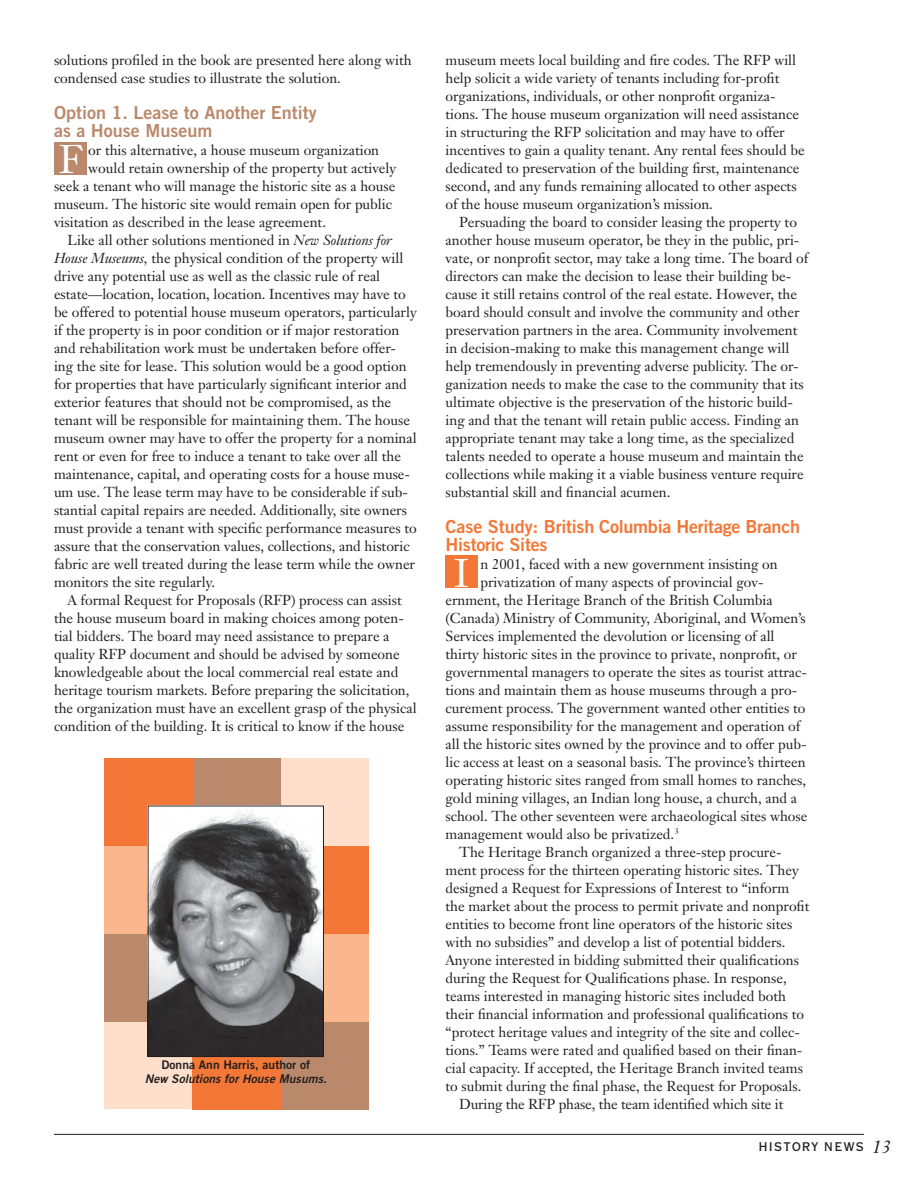
<style>
.page{position:relative;width:918px;height:1188px;background:#fff}
.page>*{position:absolute;margin:0;border:0;box-sizing:border-box;transform-origin:0 0}
.t1{font:39.45px "Janson Text";color:#fff}
.t2{font:18px/18px "Trade Gothic Bold Two";letter-spacing:-.015em;color:#f37736}
.t3{font:18px/18px "Trade Gothic Bold Two";color:#ba896b}
.t4{font:14.25px/18px "Janson Text";color:#231f20}
.t5{font:italic 12px "Trade Gothic Bold Two";letter-spacing:.005em;color:#231f20}
.t6{font:12px "Trade Gothic Bold Two";letter-spacing:.005em;color:#231f20}
.t7{font:12px "Copperplate Thirty AB";letter-spacing:.135em;color:#231f20}
.s1{font-style:italic}
.s2{font-family:"Janson Text";font-style:italic;font-size:18px}
</style>
<div class="page">
<hr style="left:54px;top:1134px;width:810px;height:1px;background:#231f20">
<div style="left:54px;top:142px;width:33px;height:33px;background:#ba896b"></div>
<div style="left:446px;top:555px;width:32px;height:33px;background:#f37736"></div>
<div style="left:280px;top:758px;width:88px;height:88px;background:#fddfcb"></div>
<div style="left:104px;top:1021px;width:88px;height:88px;background:#fddfcb"></div>
<div style="left:280px;top:1022px;width:88px;height:87px;background:#ba896b"></div>
<div style="left:104px;top:934px;width:88px;height:88px;background:#ba896b"></div>
<div style="left:280px;top:846px;width:88px;height:88px;background:#f37736"></div>
<div style="left:192px;top:758px;width:89px;height:88px;background:#ba896b"></div>
<div style="left:280px;top:934px;width:88px;height:88px;background:#fab78d"></div>
<div style="left:104px;top:846px;width:88px;height:88px;background:#fab78d"></div>
<div style="left:104px;top:758px;width:88px;height:88px;background:#f37736"></div>
<div style="left:192px;top:1022px;width:89px;height:87px;background:#f37736"></div>
<img style="left:150px;top:808px;width:172px;height:247px">
<div style="left:148px;top:806px;width:176px;height:251px;border:1px solid #231f20"></div>
<p class="t4" style="left:54px;top:51px;width:359px">solutions profiled in the book are presented here along with condensed case studies to illustrate the solution.</p>
<p class="t3" style="left:54px;top:103px;width:264px">Option 1. Lease to Another Entity as a House Museum</p>
<h1 class="t1" style="left:59px;top:134px;width:26px">F</h1>
<p class="t4" style="left:88px;top:141px;width:292px">or this alternative, a house museum organization</p>
<p class="t4" style="left:88px;top:159px;width:310px">would retain ownership of the property but actively</p>
<p class="t4" style="left:54px;top:177px;width:343px">seek a tenant who will manage the historic site as a house</p>
<p class="t4" style="left:54px;top:195px;width:340px">museum. The historic site would remain open for public</p>
<p class="t4" style="left:54px;top:213px;width:274px">visitation as described in the lease agreement.</p>
<p class="t4" style="left:67px;top:231px;width:326px">Like all other solutions mentioned in <span class="s1">New Solutions for</span></p>
<p class="t4" style="left:54px;top:249px;width:351px"><span class="s1">House Museums,</span> the physical condition of the property will</p>
<p class="t4" style="left:54px;top:267px;width:328px">drive any potential use as well as the classic rule of real</p>
<p class="t4" style="left:54px;top:285px;width:353px">estate—location, location, location. Incentives may have to</p>
<p class="t4" style="left:54px;top:303px;width:364px">be offered to potential house museum operators, particularly</p>
<p class="t4" style="left:54px;top:321px;width:347px">if the property is in poor condition or if major restoration</p>
<p class="t4" style="left:54px;top:339px;width:344px">and rehabilitation work must be undertaken before offer-</p>
<p class="t4" style="left:54px;top:357px;width:354px">ing the site for lease. This solution would be a good option</p>
<p class="t4" style="left:54px;top:375px;width:354px">for properties that have particularly significant interior and</p>
<p class="t4" style="left:54px;top:393px;width:339px">exterior features that should not be compromised, as the</p>
<p class="t4" style="left:54px;top:411px;width:357px">tenant will be responsible for maintaining them. The house</p>
<p class="t4" style="left:54px;top:429px;width:364px">museum owner may have to offer the property for a nominal</p>
<p class="t4" style="left:54px;top:447px;width:349px">rent or even for free to induce a tenant to take over all the</p>
<p class="t4" style="left:54px;top:465px;width:358px">maintenance, capital, and operating costs for a house muse-</p>
<p class="t4" style="left:54px;top:483px;width:356px">um use. The lease term may have to be considerable if sub-</p>
<p class="t4" style="left:54px;top:501px;width:355px">stantial capital repairs are needed. Additionally, site owners</p>
<p class="t4" style="left:54px;top:519px;width:364px">must provide a tenant with specific performance measures to</p>
<p class="t4" style="left:54px;top:537px;width:357px">assure that the conservation values, collections, and historic</p>
<p class="t4" style="left:54px;top:555px;width:363px">fabric are well treated during the lease term while the owner</p>
<p class="t4" style="left:54px;top:573px;width:163px">monitors the site regularly.</p>
<p class="t4" style="left:67px;top:591px;width:336px">A formal Request for Proposals (RFP) process can assist</p>
<p class="t4" style="left:54px;top:609px;width:351px">the house museum board in making choices among poten-</p>
<p class="t4" style="left:54px;top:627px;width:337px">tial bidders. The board may need assistance to prepare a</p>
<p class="t4" style="left:54px;top:645px;width:347px">quality RFP document and should be advised by someone</p>
<p class="t4" style="left:54px;top:663px;width:346px">knowledgeable about the local commercial real estate and</p>
<p class="t4" style="left:54px;top:681px;width:357px">heritage tourism markets. Before preparing the solicitation,</p>
<p class="t4" style="left:54px;top:699px;width:364px">the organization must have an excellent grasp of the physical</p>
<p class="t4" style="left:54px;top:717px;width:352px">condition of the building. It is critical to know if the house</p>
<p class="t6" style="left:162px;top:1058px;width:150px">Donna Ann Harris, author of</p>
<p class="t5" style="left:145px;top:1071px;width:184px">New Solutions for House Musums.</p>
<p class="t4" style="left:446px;top:51px;width:361px">museum meets local building and fire codes. The RFP will help solicit a wide variety of tenants including for-profit organizations, individuals, or other nonprofit organiza&shy;tions. The house museum organization will need assistance in structuring the RFP solicitation and may have to offer incentives to gain a quality tenant. Any rental fees should be dedicated to preservation of the building first, maintenance second, and any funds remaining allocated to other aspects of the house museum organization’s mission.</p>
<p class="t4" style="left:446px;top:213px;width:364px;text-indent:13px">Persuading the board to consider leasing the property to another house museum operator, be they in the public, pri&shy;vate, or nonprofit sector, may take a long time. The board of directors can make the decision to lease their building be&shy;cause it still retains control of the real estate. However, the board should consult and involve the community and other preservation partners in the area. Community involvement in decision-making to make this management change will help tremendously in preventing adverse publicity. The or&shy;ganization needs to make the case to the community that its ultimate objective is the preservation of the historic build&shy;ing and that the tenant will retain public access. Finding an appropriate tenant may take a long time, as the specialized talents needed to operate a house museum and maintain the collections while making it a viable business venture require substantial skill and financial acumen.</p>
<p class="t2" style="left:446px;top:517px;width:356px">Case Study: British Columbia Heritage Branch<br>Historic Sites</p>
<h1 class="t1" style="left:454px;top:548px;width:16px">I</h1>
<p class="t4" style="left:481px;top:555px;width:299px">n 2001, faced with a new government insisting on</p>
<p class="t4" style="left:481px;top:573px;width:285px">privatization of many aspects of provincial gov-</p>
<p class="t4" style="left:445px;top:591px;width:329px">ernment, the Heritage Branch of the British Columbia</p>
<p class="t4" style="left:445px;top:609px;width:362px">(Canada) Ministry of Community, Aboriginal, and Women’s</p>
<p class="t4" style="left:445px;top:627px;width:331px">Services implemented the devolution or licensing of all</p>
<p class="t4" style="left:445px;top:645px;width:353px">thirty historic sites in the province to private, nonprofit, or</p>
<p class="t4" style="left:445px;top:663px;width:363px">governmental managers to operate the sites as tourist attrac-</p>
<p class="t4" style="left:445px;top:681px;width:353px">tions and maintain them as house museums through a pro-</p>
<p class="t4" style="left:445px;top:699px;width:361px">curement process. The government wanted other entities to</p>
<p class="t4" style="left:445px;top:717px;width:356px">assume responsibility for the management and operation of</p>
<p class="t4" style="left:445px;top:735px;width:363px">all the historic sites owned by the province and to offer pub-</p>
<p class="t4" style="left:445px;top:753px;width:362px">lic access at least on a seasonal basis. The province’s thirteen</p>
<p class="t4" style="left:445px;top:771px;width:362px">operating historic sites ranged from small homes to ranches,</p>
<p class="t4" style="left:445px;top:789px;width:353px">gold mining villages, an Indian long house, a church, and a</p>
<p class="t4" style="left:445px;top:807px;width:363px">school. The other seventeen were archaeological sites whose</p>
<p class="t4" style="left:445px;top:825px;width:235px">management would also be privatized.<sup>3</sup></p>
<p class="t4" style="left:459px;top:843px;width:324px">The Heritage Branch organized a three-step procure-</p>
<p class="t4" style="left:446px;top:861px;width:355px">ment process for the thirteen operating historic sites. They</p>
<p class="t4" style="left:446px;top:879px;width:345px">designed a Request for Expressions of Interest to “inform</p>
<p class="t4" style="left:446px;top:897px;width:366px">the market about the process to permit private and nonprofit</p>
<p class="t4" style="left:446px;top:915px;width:348px">entities to become front line operators of the historic sites</p>
<p class="t4" style="left:446px;top:933px;width:342px">with no subsidies” and develop a list of potential bidders.</p>
<p class="t4" style="left:446px;top:951px;width:355px">Anyone interested in bidding submitted their qualifications</p>
<p class="t4" style="left:446px;top:969px;width:343px">during the Request for Qualifications phase. In response,</p>
<p class="t4" style="left:446px;top:987px;width:342px">teams interested in managing historic sites included both</p>
<p class="t4" style="left:446px;top:1005px;width:360px">their financial information and professional qualifications to</p>
<p class="t4" style="left:446px;top:1023px;width:356px">“protect heritage values and integrity of the site and collec-</p>
<p class="t4" style="left:446px;top:1041px;width:359px">tions.” Teams were rated and qualified based on their finan-</p>
<p class="t4" style="left:446px;top:1059px;width:359px">cial capacity. If accepted, the Heritage Branch invited teams</p>
<p class="t4" style="left:446px;top:1077px;width:357px">to submit during the final phase, the Request for Proposals.</p>
<p class="t4" style="left:459px;top:1095px;width:326px">During the RFP phase, the team identified which site it</p>
<p class="t7" style="left:759px;top:1140px;width:134px">HISTORY NEWS <span class="s2">13</span></p>
</div>
